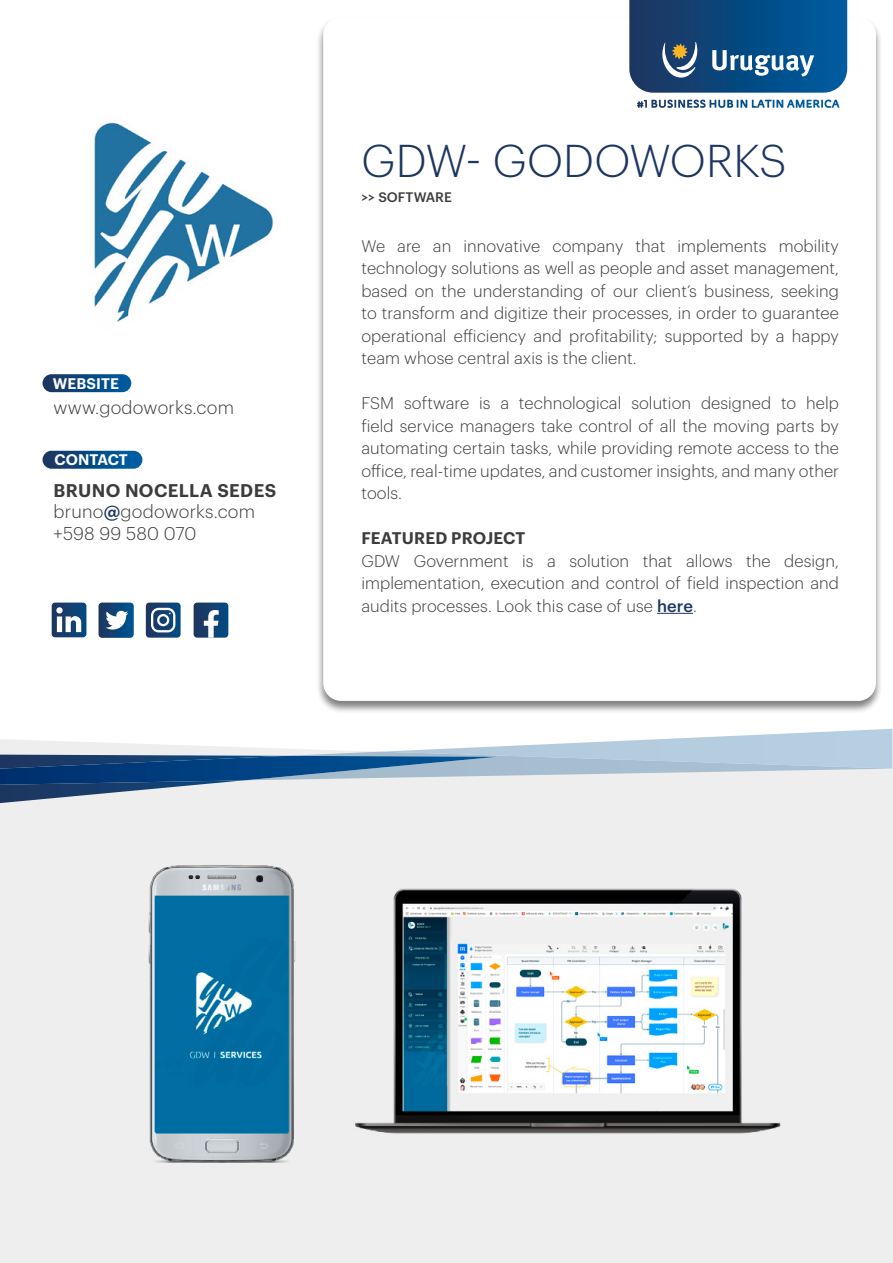
<style>
.page{position:relative;width:893px;height:1263px;background:#fff}
.page>*{position:absolute;margin:0;border:0;box-sizing:border-box;transform-origin:0 0}
.t1{font:300 45px "Graphik";letter-spacing:.005em;color:#1c3660}
.t2{font:300 18px/21.6px "Graphik";letter-spacing:.015em;color:#3c3c3c}
.t3{font:300 16.5px/22.5px "Graphik";letter-spacing:.005em;color:#3c3c3c;text-align:justify}
.t4{font:600 16.5px "Graphik";letter-spacing:.01em;color:#3c3c3c}
.t5{font:600 15px "Graphik";letter-spacing:.005em;color:#fff}
.t6{font:500 13.5px "Graphik";letter-spacing:.005em;color:#3c3c3c}
.s1{font-weight:600}
.s2{font-weight:500;color:#1c3660}
</style>
<div class="page">
<div style="left:316px;top:16px;width:567px;height:698px;background:#000;opacity:.5"></div>
<div style="left:323px;top:17px;width:553px;height:684px;background:#fff;border-radius:18px"></div>
<svg style="left:629px;top:0;width:218px;height:93px;background:#1e5789"></svg>
<svg style="left:694px;top:100px;width:137px;height:8px"></svg>
<div style="left:43px;top:374px;width:88px;height:18px;background:linear-gradient(to right,#1b355e,#005ca0);border-radius:9px"></div>
<div style="left:43px;top:451px;width:99px;height:18px;background:linear-gradient(to right,#1a365f,#0061a8);border-radius:9px"></div>
<hr style="left:657px;top:613px;width:36px;height:1px;background:#1c3660">
<svg style="left:52px;top:603px;width:34px;height:34px"></svg>
<svg style="left:146px;top:603px;width:35px;height:35px"></svg>
<svg style="left:194px;top:603px;width:34px;height:35px"></svg>
<svg style="left:99px;top:603px;width:35px;height:35px"></svg>
<img style="left:94px;top:122px;width:180px;height:200px">
<div style="left:0;top:739px;width:893px;height:524px;background:#eee"></div>
<svg style="left:0;top:729px;width:892px;height:74px"></svg>
<img style="left:0;top:756px;width:497px;height:29px">
<img style="left:92px;top:828px;width:253px;height:367px">
<img style="left:345px;top:874px;width:442px;height:272px">
<p class="t5" style="left:53px;top:372px;width:68px">WEBSITE</p>
<p class="t2" style="left:54px;top:395px;width:182px">www.godoworks.com</p>
<p class="t5" style="left:55px;top:448px;width:75px">CONTACT</p>
<p class="t2" style="left:54px;top:478px;width:224px"><span class="s1">BRUNO NOCELLA SEDES </span>bruno<span class="s2">@</span>godoworks.com +598 99 580 070</p>
<h1 class="t1" style="left:362px;top:128px;width:427px">GDW- GODOWORKS</h1>
<p class="t6" style="left:361px;top:187px;width:92px">&gt;&gt; SOFTWARE</p>
<p class="t3" style="left:361px;top:233px;width:479px">We are an innovative company that implements mobility technology solutions as well as people and asset management, based on the understanding of our client’s business, seeking to transform and digitize their processes, in order to guarantee operational efficiency and profitability; supported by a happy team whose central axis is the client.</p>
<p class="t3" style="left:361px;top:391px;width:479px">FSM software is a technological solution designed to help field service managers take control of all the moving parts by automating certain tasks, while providing remote access to the office, real-time updates, and customer insights, and many other tools.</p>
<p class="t4" style="left:361px;top:526px;width:165px">FEATURED PROJECT</p>
<p class="t3" style="left:361px;top:548px;width:479px">GDW Government is a solution that allows the design, implementation, execution and control of field inspection and audits processes. Look this case of use <span class="s2">here</span>.</p>
</div>
